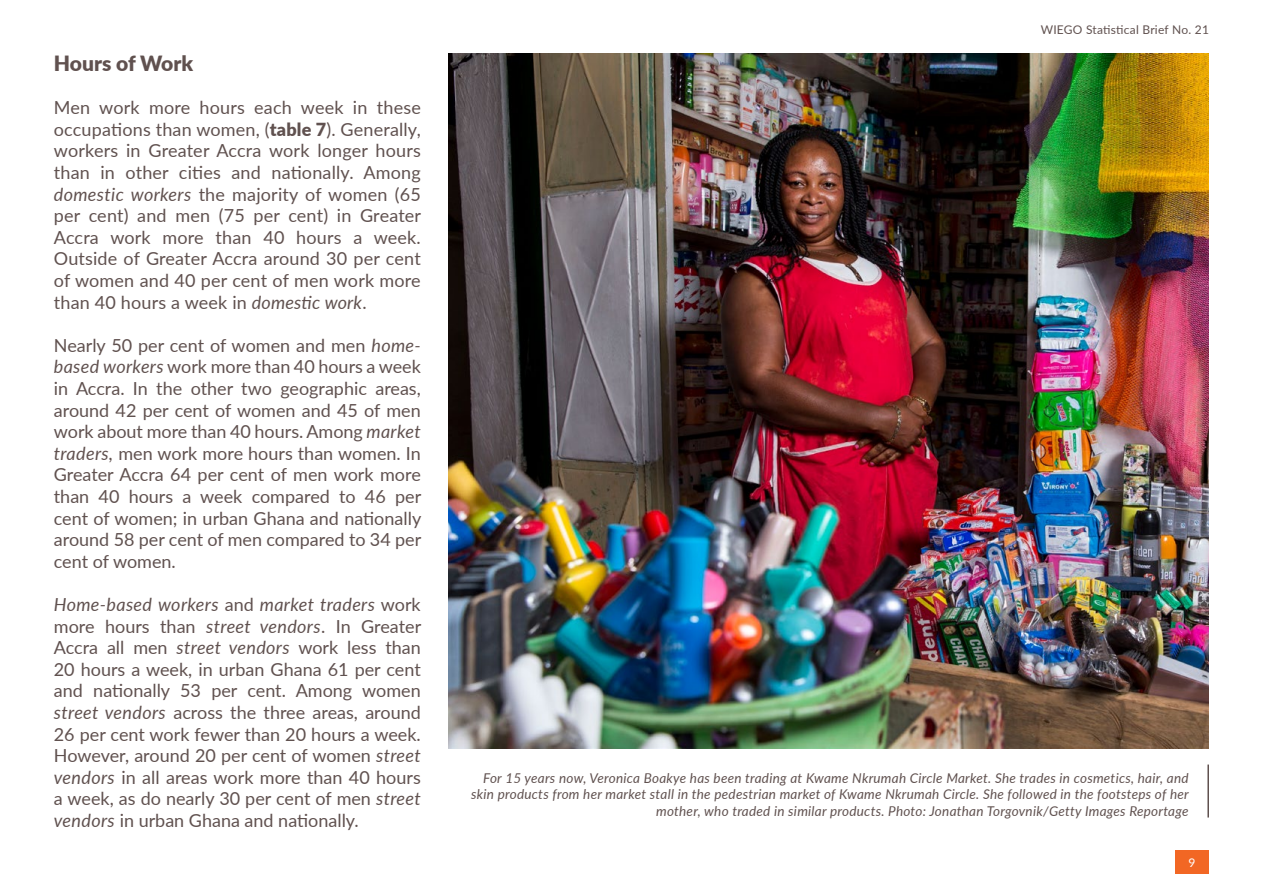
<style>
.page{position:relative;width:1263px;height:893px;background:#fff}
.page>*{position:absolute;margin:0;border:0;box-sizing:border-box;transform-origin:0 0}
.t1{font:900 21px "Lato";color:#60514f}
.t2{font:18px/21.6px "Lato";color:#60514f;text-align:justify}
.t3{font:italic 13.5px/16.2px "Lato";letter-spacing:.02em;color:#60514f;text-align:right}
.t4{font:12px "Lato";letter-spacing:.02em;color:#60514f}
.t5{font:12px "Lato";color:#fff}
.s1{font-weight:900}
.s2{font-style:italic}
</style>
<div class="page">
<img style="left:448px;top:54px;width:761px;height:695px">
<hr style="left:1207px;top:764px;width:2px;height:53px;background:#60514f">
<div style="left:1175px;top:850px;width:34px;height:24px;background:#f26724"></div>
<p class="t1" style="left:54px;top:47px;width:141px">Hours of Work</p>
<p class="t2" style="left:54px;top:96px;width:369px">Men work more hours each week in these occupations than women, (<span class="s1">table 7</span>). Generally, workers in Greater Accra work longer hours than in other cities and nationally. Among <span class="s2">domestic workers</span> the majority of women (65 per cent) and men (75 per cent) in Greater Accra work more than 40 hours a week.<br>Outside of Greater Accra around 30 per cent of women and 40 per cent of men work more than 40 hours a week in <span class="s2">domestic work</span>.</p>
<p class="t2" style="left:54px;top:334px;width:369px">Nearly 50 per cent of women and men <span class="s2">home&shy;based workers</span> work more than 40 hours a week in Accra. In the other two geographic areas, around 42 per cent of women and 45 of men work about more than 40 hours. Among <span class="s2">market traders,</span> men work more hours than women. In Greater Accra 64 per cent of men work more than 40 hours a week compared to 46 per cent of women; in urban Ghana and nationally around 58 per cent of men compared to 34 per cent of women.</p>
<p class="t2" style="left:54px;top:595px;width:369px"><span class="s2">Home-based workers</span> and <span class="s2">market traders</span> work more hours than <span class="s2">street vendors</span>. In Greater Accra all men <span class="s2">street vendors</span> work less than 20 hours a week, in urban Ghana 61 per cent and nationally 53 per cent. Among women <span class="s2">street vendors</span> across the three areas, around 26 per cent work fewer than 20 hours a week.<br>However, around 20 per cent of women <span class="s2">street vendors</span> in all areas work more than 40 hours a week, as do nearly 30 per cent of men <span class="s2">street vendors</span> in urban Ghana and nationally.</p>
<p class="t4" style="left:1041px;top:21px;width:170px">WIEGO Statistical Brief No. 21</p>
<p class="t3" style="left:471px;top:769px;width:719px">For 15 years now, Veronica Boakye has been trading at Kwame Nkrumah Circle Market. She trades in cosmetics, hair, and skin products from her market stall in the pedestrian market of Kwame Nkrumah Circle. She followed in the footsteps of her mother, who traded in similar products. Photo: Jonathan Torgovnik/Getty Images Reportage</p>
<p class="t5" style="left:1188px;top:854px;width:8px">9</p>
</div>
